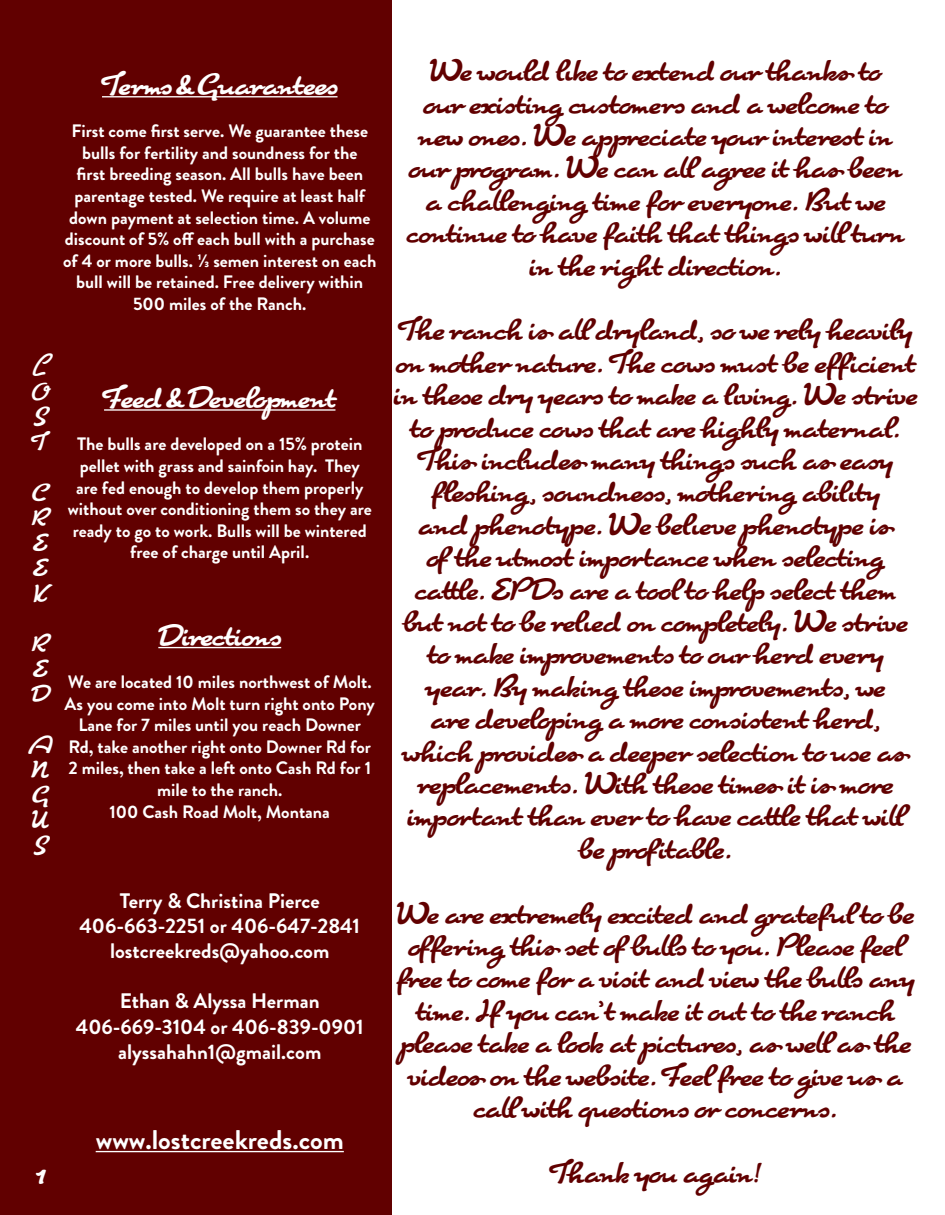
<style>
.page{position:relative;width:945px;height:1215px;background:#fff}
.page>*{position:absolute;margin:0;border:0;box-sizing:border-box;transform-origin:0 0}
.t1{font:27px/32.4px "Cuisine OT Pro";color:#610000;text-align:center}
.t2{font:27px "Cuisine OT Pro";color:#fff}
.t3{font:700 27px "Brandon Grotesque";color:#fff}
.t4{font:700 21px "Brandon Grotesque";color:#fff}
.t5{font:21px "Cuisine OT Pro";color:#fff}
.t6{font:700 18px/21.6px "Brandon Grotesque";color:#fff;text-align:center}
</style>
<div class="page">
<div style="left:0;top:0;width:392px;height:1215px;background:#610000"></div>
<hr style="left:102px;top:96px;width:236px;height:1px;background:#fff">
<hr style="left:104px;top:409px;width:231px;height:2px;background:#fff">
<hr style="left:158px;top:647px;width:123px;height:1px;background:#fff">
<hr style="left:96px;top:1151px;width:248px;height:1px;background:#fff">
<p class="t2" style="left:102px;top:69px;width:237px">Terms &amp; Guarantees</p>
<p class="t6" style="left:63px;top:121px;width:315px">First come first serve. We guarantee these bulls for fertility and soundness for the<br>first breeding season. All bulls have been parentage tested. We require at least half down payment at selection time. A volume discount of 5% off each bull with a purchase of 4 or more bulls. ⅓ semen interest on each bull will be retained. Free delivery within 500 miles of the Ranch.</p>
<p class="t5" style="left:33px;top:354px;width:17px">L</p>
<p class="t5" style="left:32px;top:379px;width:18px">O</p>
<p class="t5" style="left:34px;top:405px;width:15px">S</p>
<p class="t5" style="left:32px;top:430px;width:19px">T</p>
<p class="t5" style="left:33px;top:480px;width:17px">C</p>
<p class="t5" style="left:32px;top:505px;width:19px">R</p>
<p class="t5" style="left:33px;top:531px;width:16px">E</p>
<p class="t5" style="left:33px;top:556px;width:16px">E</p>
<p class="t5" style="left:34px;top:581px;width:15px">K</p>
<p class="t5" style="left:32px;top:631px;width:19px">R</p>
<p class="t5" style="left:33px;top:657px;width:16px">E</p>
<p class="t5" style="left:31px;top:682px;width:20px">D</p>
<p class="t5" style="left:30px;top:732px;width:23px">A</p>
<p class="t5" style="left:33px;top:757px;width:17px">N</p>
<p class="t5" style="left:32px;top:783px;width:18px">G</p>
<p class="t5" style="left:33px;top:808px;width:17px">U</p>
<p class="t5" style="left:34px;top:833px;width:15px">S</p>
<p class="t2" style="left:104px;top:382px;width:233px">Feed &amp; Development</p>
<p class="t6" style="left:68px;top:434px;width:305px">The bulls are developed on a 15% protein pellet with grass and sainfoin hay. They are fed enough to develop them properly without over conditioning them so they are ready to go to work. Bulls will be wintered free of charge until April.</p>
<p class="t2" style="left:158px;top:620px;width:124px">Directions</p>
<p class="t6" style="left:65px;top:671px;width:312px">We are located 10 miles northwest of Molt.<br>As you come into Molt turn right onto Pony Lane for 7 miles until you reach Downer Rd, take another right onto Downer Rd for 2 miles, then take a left onto Cash Rd for 1 mile to the ranch.</p>
<p class="t6" style="left:110px;top:801px;width:222px">100 Cash Road Molt, Montana</p>
<p class="t4" style="left:120px;top:886px;width:202px">Terry &amp; Christina Pierce</p>
<p class="t4" style="left:79px;top:911px;width:282px">406-663-2251 or 406-647-2841</p>
<p class="t4" style="left:110px;top:936px;width:221px">lostcreekreds@yahoo.com</p>
<p class="t4" style="left:120px;top:987px;width:201px">Ethan &amp; Alyssa Herman</p>
<p class="t4" style="left:76px;top:1012px;width:289px">406-669-3104 or 406-839-0901</p>
<p class="t4" style="left:118px;top:1037px;width:205px">alyssahahn1@gmail.com</p>
<p class="t2" style="left:36px;top:1157px;width:11px">1</p>
<p class="t3" style="left:96px;top:1121px;width:250px">www.lostcreekreds.com</p>
<p class="t1" style="left:407px;top:55px;width:499px">We would like to extend our thanks to<br>our existing customers and a welcome to new ones. We appreciate your interest in our program. We can all agree it has been a challenging time for everyone. But we continue to have faith that things will turn in the right direction.</p>
<p class="t1" style="left:394px;top:314px;width:525px">The ranch is all dryland, so we rely heavily on mother nature. The cows must be efficient in these dry years to make a living. We strive to produce cows that are highly maternal.<br>This includes many things such as easy fleshing, soundness, mothering ability<br>and phenotype. We believe phenotype is<br>of the utmost importance when selecting cattle. EPDs are a tool to help select them but not to be relied on completely. We strive to make improvements to our herd every year. By making these improvements, we<br>are developing a more consistent herd, which provides a deeper selection to use as replacements. With these times it is more important than ever to have cattle that will be profitable.</p>
<p class="t1" style="left:396px;top:897px;width:520px">We are extremely excited and grateful to be offering this set of bulls to you. Please feel free to come for a visit and view the bulls any time. If you can’t make it out to the ranch please take a look at pictures, as well as the videos on the website. Feel free to give us a call with questions or concerns.</p>
<p class="t1" style="left:550px;top:1156px;width:212px">Thank you again!</p>
</div>
